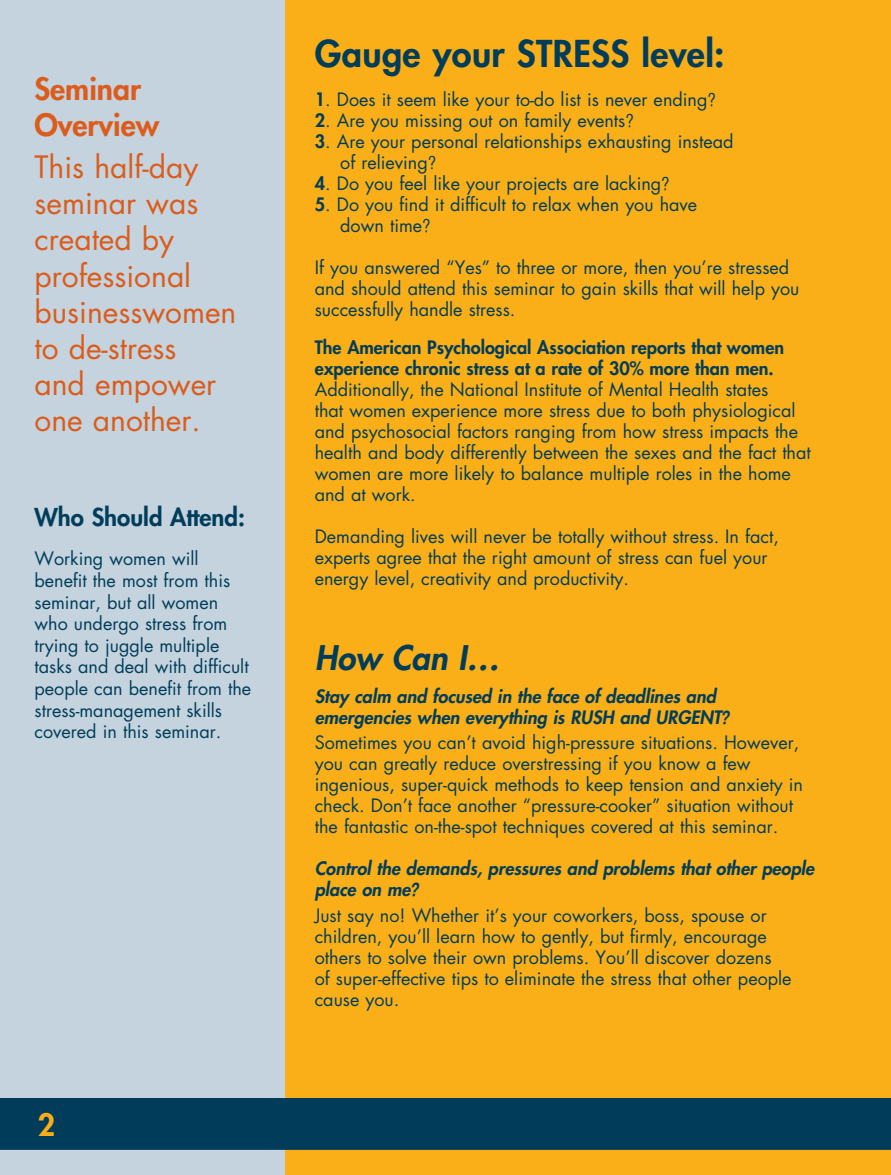
<style>
.page{position:relative;width:891px;height:1175px;background:#fff}
.page>*{position:absolute;margin:0;border:0;box-sizing:border-box;transform-origin:0 0}
.t1{font:800 36px "Futura Std";letter-spacing:.01em;color:#013d5a}
.t2{font:italic 800 33px "Futura Std";color:#013d5a}
.t3{font:30px/36px "Futura Std";color:#db5c1c}
.t4{font:800 30px/36px "Futura Std";color:#db5c1c}
.t5{font:800 30px "Futura Std";color:#faaf18}
.t6{font:800 24px "Futura Std";color:#013d5a}
.t7{font:18px/21px "Futura Std";color:#013d5a}
.t8{font:italic 800 18px/21px "Futura Std";color:#013d5a}
.s1{font-weight:800}
.s2{font-family:"Helvetica CY Plain"}
.s3{font-family:"Helvetica CY Bold";font-weight:400}
</style>
<div class="page">
<div style="left:278px;top:0;width:613px;height:1174px;background:#faaf18"></div>
<div style="left:0;top:0;width:284px;height:1174px;background:#c4d3dd"></div>
<div style="left:0;top:1098px;width:891px;height:51px;background:#013d5a"></div>
<p class="t4" style="left:34px;top:70px;width:126px">Seminar<br>Overview</p>
<p class="t3" style="left:34px;top:150px;width:203px">This half-day seminar was created by professional businesswomen to de-stress<br>and empower one another.</p>
<p class="t6" style="left:34px;top:501px;width:212px">Who Should Attend:</p>
<p class="t7" style="left:34px;top:548px;width:218px;line-height:21.6px">Working women will benefit the most from this seminar, but all women who undergo stress from trying to juggle multiple tasks and deal with difficult people can benefit from the stress-management skills covered in this seminar.</p>
<p class="t5" style="left:38px;top:1105px;width:19px">2</p>
<p class="t1" style="left:315px;top:31px;width:411px">Gauge your STRESS level:</p>
<p class="t7" style="left:315px;top:89px;width:402px"><span class="s1">1</span>. Does it seem like your to-do list is never ending<span class="s2">?</span></p>
<p class="t7" style="left:315px;top:110px;width:320px"><span class="s1">2</span>. Are you missing out on family events<span class="s2">?</span></p>
<p class="t7" style="left:340px;top:131px;width:395px;text-indent:-26px"><span class="s1">3</span>. Are your personal relationships exhausting instead of relieving<span class="s2">?</span></p>
<p class="t7" style="left:315px;top:173px;width:356px"><span class="s1">4</span>. Do you feel like your projects are lacking<span class="s2">?</span></p>
<p class="t7" style="left:340px;top:194px;width:359px;text-indent:-26px"><span class="s1">5</span>. Do you find it difficult to relax when you have down time<span class="s2">?</span></p>
<p class="t7" style="left:315px;top:257px;width:486px">If you answered “Yes” to three or more, then you’re stressed and should attend this seminar to gain skills that will help you successfully handle stress.</p>
<p class="t7" style="left:315px;top:337px;width:498px"><span class="s1">The American Psychological Association reports that women experience chronic stress at a rate of 30% more than men.<br></span>Additionally, the National Institute of Mental Health states<br>that women experience more stress due to both physiological and psychosocial factors ranging from how stress impacts the health and body differently between the sexes and the fact that women are more likely to balance multiple roles in the home and at work.</p>
<p class="t7" style="left:315px;top:526px;width:466px">Demanding lives will never be totally without stress. In fact, experts agree that the right amount of stress can fuel your energy level, creativity and productivity.</p>
<p class="t2" style="left:315px;top:636px;width:186px">How Can I…</p>
<p class="t8" style="left:315px;top:685px;width:417px">Stay calm and focused in the face of deadlines and emergencies when everything is RUSH and URGENT<span class="s3">?</span></p>
<p class="t7" style="left:315px;top:732px;width:490px">Sometimes you can’t avoid high-pressure situations. However, you can greatly reduce overstressing if you know a few ingenious, super-quick methods to keep tension and anxiety in check. Don’t face another “pressure-cooker” situation without the fantastic on-the-spot techniques covered at this seminar.</p>
<p class="t8" style="left:315px;top:858px;width:501px">Control the demands, pressures and problems that other people place on me<span class="s3">?</span></p>
<p class="t7" style="left:315px;top:904px;width:478px">Just say no! Whether it’s your coworkers, boss, spouse or children, you’ll learn how to gently, but firmly, encourage others to solve their own problems. You’ll discover dozens<br>of super-effective tips to eliminate the stress that other people cause you.</p>
</div>
